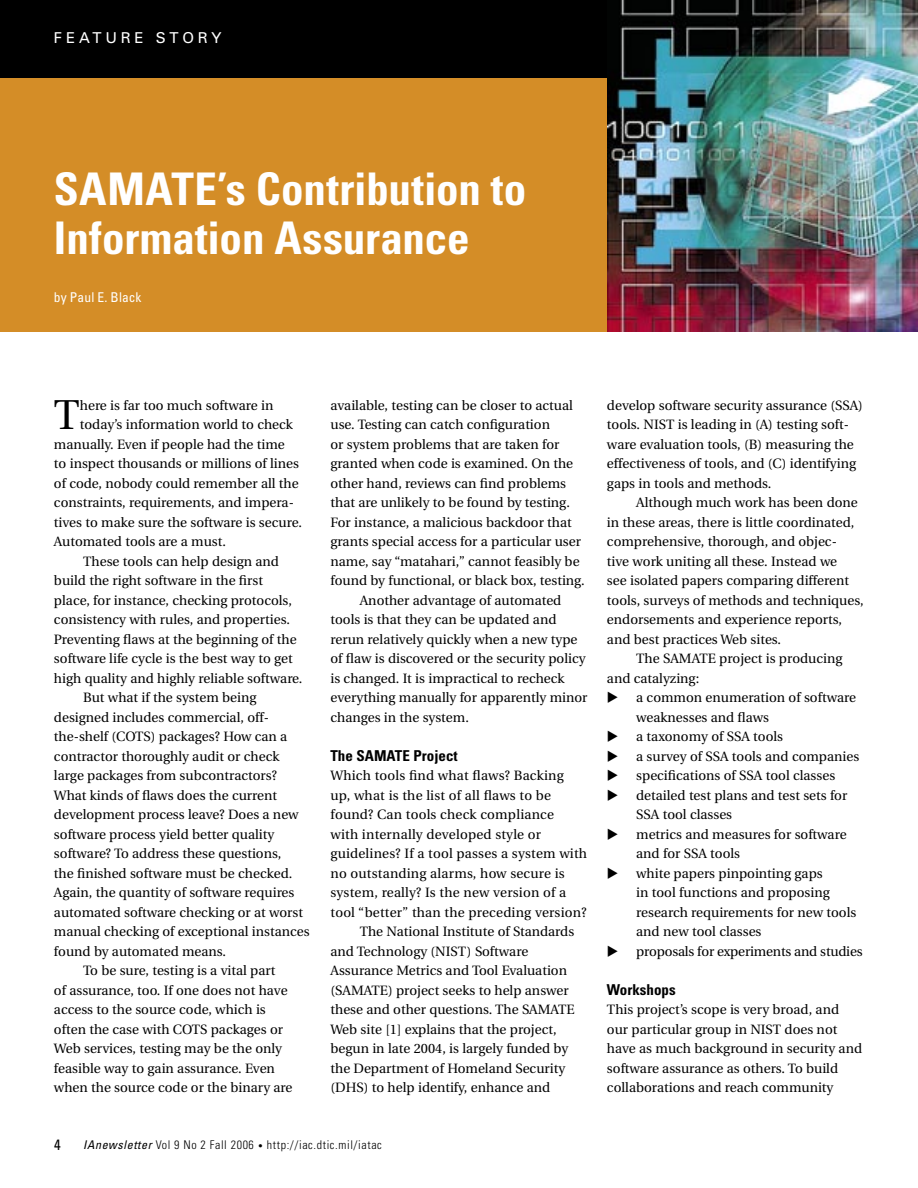
<style>
.page{position:relative;width:918px;height:1188px;background:#fff}
.page>*{position:absolute;margin:0;border:0;box-sizing:border-box;transform-origin:0 0}
._2A_Article_Title{font:700 condensed 45px/48.8px "Univers";color:#fff}
._4A_Body_Copy_Intro_Paragraph{font:41.7px "Utopia";color:#000}
._3A_Headers{font:700 condensed 15px "Univers";color:#000}
._1_Section_Title{font:15px "Univers";letter-spacing:.25em;color:#fff}
.t1{font:condensed 15px "Univers";color:#000}
._4B_Body_Copy{font:13.5px/19.5px "Utopia";color:#000}
._4C_Body_Copy_First_Paragraph{font:13.5px/19.5px "Utopia";letter-spacing:.015em;color:#000}
._5A_Bullet_List_Level_I_Paragraph{font:13.5px/19.5px "Utopia";color:#000}
._4A_Body_Copy_Intro_Paragraph-2{font:13.5px "Utopia";color:#000}
._4D_Body_Copy_Last_Paragraph{font:13.5px/19.5px "Utopia";color:#000}
._5D_Bullet_List_Level_I_Last_bullet{font:13.5px "Utopia";letter-spacing:-.015em;color:#000}
._2B_Article_Author{font:condensed 13.5px "Univers";letter-spacing:.01em;color:#fff}
.t2{font:300 condensed 12px "Univers";letter-spacing:.05em;color:#000}
.s1{font-weight:400;font-style:italic}
.s2{font-size:9px}
</style>
<div class="page">
<img style="left:607px;top:0;width:311px;height:331px">
<div style="left:0;top:78px;width:607px;height:254px;background:#d48d27"></div>
<div style="left:0;top:0;width:607px;height:78px;background:#000"></div>
<p class="_1_Section_Title" style="left:54px;top:29px;width:169px">FEATURE STORY</p>
<p class="_2A_Article_Title" style="left:54px;top:164px;width:474px">SAMATE’s Contribution to<br>Information Assurance</p>
<p class="_2B_Article_Author" style="left:54px;top:289px;width:89px">by Paul E. Black</p>
<p class="_4A_Body_Copy_Intro_Paragraph" style="left:54px;top:392px;width:27px">T</p>
<p class="_4A_Body_Copy_Intro_Paragraph-2" style="left:80px;top:397px;width:195px">here is far too much software in</p>
<p class="_4A_Body_Copy_Intro_Paragraph-2" style="left:80px;top:417px;width:215px">today’s information world to check</p>
<p class="_4A_Body_Copy_Intro_Paragraph-2" style="left:54px;top:436px;width:232px">manually. Even if people had the time</p>
<p class="_4A_Body_Copy_Intro_Paragraph-2" style="left:54px;top:456px;width:247px">to inspect thousands or millions of lines</p>
<p class="_4A_Body_Copy_Intro_Paragraph-2" style="left:54px;top:475px;width:246px">of code, nobody could remember all the</p>
<p class="_4A_Body_Copy_Intro_Paragraph-2" style="left:54px;top:495px;width:241px">constraints, requirements, and impera-</p>
<p class="_4A_Body_Copy_Intro_Paragraph-2" style="left:54px;top:514px;width:249px">tives to make sure the software is secure.</p>
<p class="_4A_Body_Copy_Intro_Paragraph-2" style="left:54px;top:534px;width:174px">Automated tools are a must.</p>
<p class="_4B_Body_Copy" style="left:54px;top:551px;width:250px;text-indent:29px">These tools can help design and build the right software in the first<br>place, for instance, checking protocols, consistency with rules, and properties.<br>Preventing flaws at the beginning of the software life cycle is the best way to get high quality and highly reliable software.</p>
<p class="_4B_Body_Copy" style="left:54px;top:688px;width:257px;text-indent:29px">But what if the system being designed includes commercial, off&shy;the-shelf (COTS) packages? How can a contractor thoroughly audit or check large packages from subcontractors?<br>What kinds of flaws does the current development process leave? Does a new software process yield better quality software? To address these questions,<br>the finished software must be checked.<br>Again, the quantity of software requires automated software checking or at worst manual checking of exceptional instances found by automated means.</p>
<p class="_4B_Body_Copy" style="left:54px;top:961px;width:240px;text-indent:29px">To be sure, testing is a vital part<br>of assurance, too. If one does not have access to the source code, which is often the case with COTS packages or Web services, testing may be the only feasible way to gain assurance. Even when the source code or the binary are</p>
<p class="_4B_Body_Copy" style="left:330px;top:395px;width:256px">available, testing can be closer to actual use. Testing can catch configuration<br>or system problems that are taken for granted when code is examined. On the other hand, reviews can find problems that are unlikely to be found by testing.<br>For instance, a malicious backdoor that grants special access for a particular user name, say “matahari,” cannot feasibly be found by functional, or black box, testing.</p>
<p class="_4D_Body_Copy_Last_Paragraph" style="left:330px;top:590px;width:258px;text-indent:29px">Another advantage of automated tools is that they can be updated and rerun relatively quickly when a new type of flaw is discovered or the security policy is changed. It is impractical to recheck everything manually for apparently minor changes in the system.</p>
<p class="_3A_Headers" style="left:330px;top:746px;width:129px">The SAMATE Project</p>
<p class="_4C_Body_Copy_First_Paragraph" style="left:330px;top:766px;width:258px">Which tools find what flaws? Backing<br>up, what is the list of all flaws to be found? Can tools check compliance<br>with internally developed style or guidelines? If a tool passes a system with no outstanding alarms, how secure is system, really? Is the new version of a tool “better” than the preceding version?</p>
<p class="_4B_Body_Copy" style="left:330px;top:922px;width:246px;text-indent:29px">The National Institute of Standards and Technology (NIST) Software Assurance Metrics and Tool Evaluation (SAMATE) project seeks to help answer these and other questions. The SAMATE Web site [1] explains that the project, begun in late 2004, is largely funded by the Department of Homeland Security (DHS) to help identify, enhance and</p>
<p class="t1" style="left:54px;top:1136px;width:8px">4</p>
<p class="t2" style="left:83px;top:1138px;width:300px"><span class="s1">IAnewsletter</span> Vol 9 No 2 Fall 2006 <span class="s2">•</span> http://iac.dtic.mil/iatac</p>
<p class="_4B_Body_Copy" style="left:607px;top:395px;width:258px">develop software security assurance (SSA) tools. NIST is leading in (A) testing soft&shy;ware evaluation tools, (B) measuring the effectiveness of tools, and (C) identifying gaps in tools and methods.</p>
<p class="_4B_Body_Copy" style="left:607px;top:493px;width:258px;text-indent:29px">Although much work has been done in these areas, there is little coordinated, comprehensive, thorough, and objec-<br>tive work uniting all these. Instead we<br>see isolated papers comparing different tools, surveys of methods and techniques, endorsements and experience reports, and best practices Web sites.</p>
<p class="_4B_Body_Copy" style="left:607px;top:649px;width:237px;text-indent:29px">The SAMATE project is producing and catalyzing:</p>
<p class="_5A_Bullet_List_Level_I_Paragraph" style="left:636px;top:688px;width:221px;text-indent:-29px">◆ a common enumeration of software weaknesses and flaws</p>
<p class="_5A_Bullet_List_Level_I_Paragraph" style="left:607px;top:727px;width:178px">◆ a taxonomy of SSA tools</p>
<p class="_5A_Bullet_List_Level_I_Paragraph" style="left:607px;top:746px;width:254px">◆ a survey of SSA tools and companies</p>
<p class="_5A_Bullet_List_Level_I_Paragraph" style="left:607px;top:766px;width:230px">◆ specifications of SSA tool classes</p>
<p class="_5A_Bullet_List_Level_I_Paragraph" style="left:636px;top:785px;width:213px;text-indent:-29px">◆ detailed test plans and test sets for<br>SSA tool classes</p>
<p class="_5A_Bullet_List_Level_I_Paragraph" style="left:636px;top:824px;width:212px;text-indent:-29px">◆ metrics and measures for software and for SSA tools</p>
<p class="_5A_Bullet_List_Level_I_Paragraph" style="left:636px;top:863px;width:222px;text-indent:-29px">◆ white papers pinpointing gaps<br>in tool functions and proposing research requirements for new tools and new tool classes</p>
<p class="_5D_Bullet_List_Level_I_Last_bullet" style="left:607px;top:943px;width:257px">◆ proposals for experiments and studies</p>
<p class="_3A_Headers" style="left:607px;top:980px;width:70px">Workshops</p>
<p class="_4C_Body_Copy_First_Paragraph" style="left:607px;top:1000px;width:257px">This project’s scope is very broad, and our particular group in NIST does not have as much background in security and software assurance as others. To build collaborations and reach community</p>
</div>
